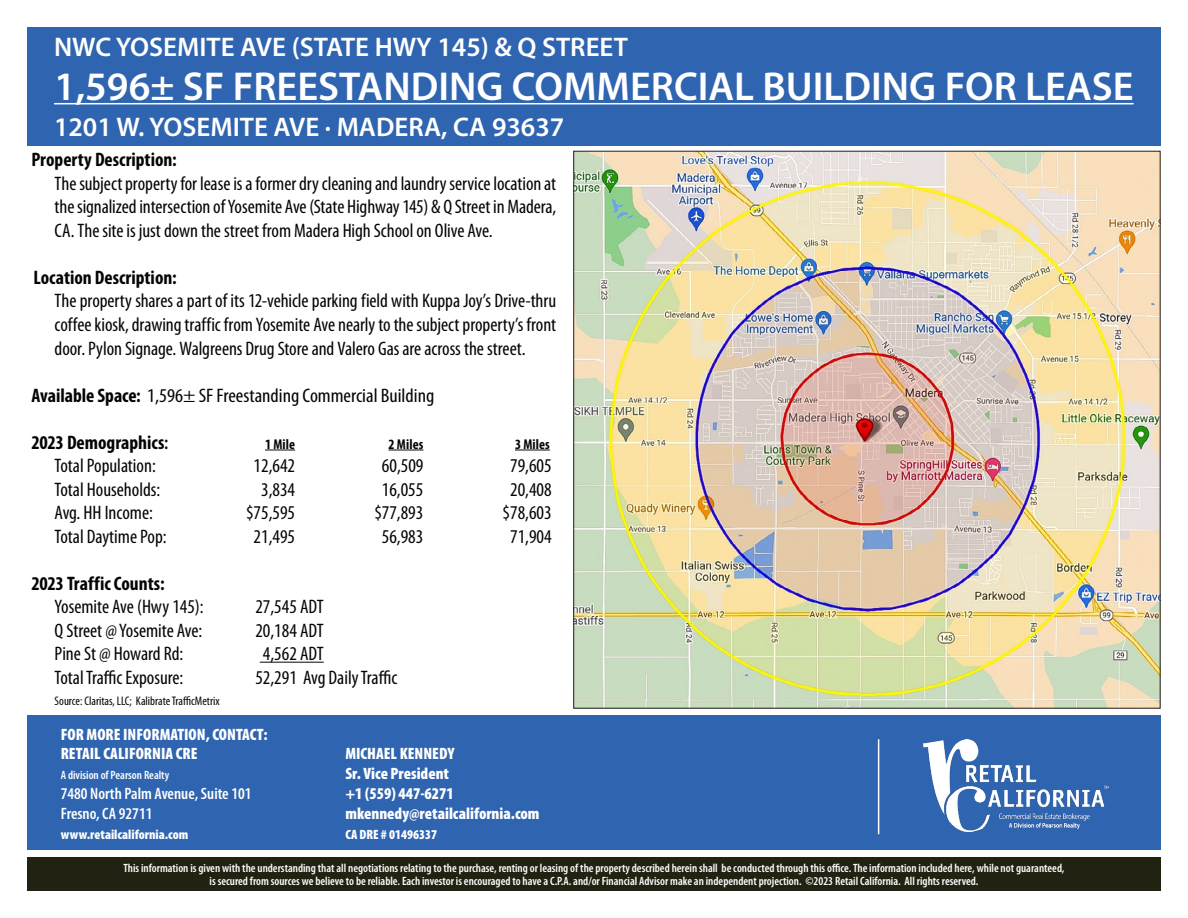
<style>
.page{position:relative;width:1188px;height:918px;background:#fff}
.page>*{position:absolute;margin:0;border:0;box-sizing:border-box;transform-origin:0 0}
.t1{font:600 40.5px "Myriad Pro";color:#fff}
.t2{font:600 27px "Myriad Pro";color:#fff}
.t3{font:condensed 19.65px/23.5px "Myriad Pro";color:#040503;text-align:justify}
.Summary_Page_Header{font:700 condensed 19.65px "Myriad Pro";color:#040503}
.t4{font:condensed 19.65px "Myriad Pro";color:#040503;scale:1.06 1}
.t5{font:900 condensed 16.5px/19.8px "Myriad Pro";color:#fff}
.t6{font:600 condensed 16.5px/19.8px "Myriad Pro";color:#fff}
.t7{font:700 condensed 14.25px "Myriad Pro";letter-spacing:.01em;color:#040503}
.t8{font:900 condensed 13.5px "Myriad Pro";color:#fff}
.t9{font:condensed 12.45px "Myriad Pro";color:#040503}
.t10{font:600 condensed 12px/13.5px "Myriad Pro";color:#fff;text-align:center}
.s1{font-weight:700}
.s2{font-weight:600}
</style>
<div class="page">
<div style="left:27px;top:716px;width:1134px;height:134px;background:#2f64b0"></div>
<div style="left:27px;top:27px;width:1134px;height:118px;background:#2f64b0"></div>
<hr style="left:54px;top:103px;width:1080px;height:1px;background:#fff">
<img style="left:923px;top:739px;width:185px;height:92px">
<hr style="left:878px;top:739px;width:1px;height:95px;background:#fff">
<div style="left:27px;top:857px;width:1134px;height:34px;background:#222213"></div>
<hr style="left:265px;top:450px;width:30px;height:1px;background:#040503">
<hr style="left:389px;top:450px;width:34px;height:1px;background:#040503">
<hr style="left:515px;top:450px;width:35px;height:1px;background:#040503">
<hr style="left:260px;top:662px;width:64px;height:1px;background:#040503">
<img style="left:575px;top:153px;width:584px;height:554px">
<h2 class="t2" style="left:54px;top:30px;width:575px">NWC YOSEMITE AVE (STATE HWY 145) &amp; Q STREET</h2>
<h1 class="t1" style="left:54px;top:60px;width:1081px">1,596± SF FREESTANDING COMMERCIAL BUILDING FOR LEASE</h1>
<h2 class="t2" style="left:54px;top:109px;width:512px">1201 W. YOSEMITE AVE · MADERA, CA 93637</h2>
<p class="Summary_Page_Header" style="left:31px;top:148px;width:147px">Property Description:</p>
<p class="t3" style="left:55px;top:171px;width:503px">The subject property for lease is a former dry cleaning and laundry service location at the signalized intersection of Yosemite Ave (State Highway 145) &amp; Q Street in Madera, CA. The site is just down the street from Madera High School on Olive Ave.</p>
<p class="Summary_Page_Header" style="left:34px;top:265px;width:145px">Location Description:</p>
<p class="t3" style="left:55px;top:289px;width:503px">The property shares a part of its 12-vehicle parking field with Kuppa Joy’s Drive-thru coffee kiosk, drawing traffic from Yosemite Ave nearly to the subject property’s front door. Pylon Signage. Walgreens Drug Store and Valero Gas are across the street.</p>
<p class="t4" style="left:31px;top:383px;width:382px"><span class="s1">Available Space:</span> 1,596± SF Freestanding Commercial Building</p>
<p class="Summary_Page_Header" style="left:31px;top:430px;width:139px">2023 Demographics<span class="s2">:</span></p>
<p class="t7" style="left:265px;top:435px;width:32px">1 Mile</p>
<p class="t7" style="left:389px;top:435px;width:36px">2 Miles</p>
<p class="t7" style="left:515px;top:435px;width:36px">3 Miles</p>
<p class="t3" style="left:55px;top:454px;width:103px">Total Population:</p>
<p class="t3" style="left:254px;top:454px;width:43px">12,642</p>
<p class="t3" style="left:382px;top:454px;width:43px">60,509</p>
<p class="t3" style="left:510px;top:454px;width:43px">79,605</p>
<p class="t3" style="left:55px;top:477px;width:107px">Total Households:</p>
<p class="t3" style="left:261px;top:477px;width:35px">3,834</p>
<p class="t3" style="left:382px;top:477px;width:43px">16,055</p>
<p class="t3" style="left:510px;top:477px;width:43px">20,408</p>
<p class="t3" style="left:55px;top:501px;width:100px">Avg. HH Income:</p>
<p class="t3" style="left:246px;top:501px;width:51px">$75,595</p>
<p class="t3" style="left:374px;top:501px;width:51px">$77,893</p>
<p class="t3" style="left:503px;top:501px;width:51px">$78,603</p>
<p class="t3" style="left:55px;top:524px;width:114px">Total Daytime Pop:</p>
<p class="t3" style="left:254px;top:524px;width:43px">21,495</p>
<p class="t3" style="left:382px;top:524px;width:43px">56,983</p>
<p class="t3" style="left:510px;top:524px;width:43px">71,904</p>
<p class="Summary_Page_Header" style="left:31px;top:571px;width:135px">2023 Traffic Counts:</p>
<p class="t3" style="left:55px;top:595px;width:151px">Yosemite Ave (Hwy 145):</p>
<p class="t3" style="left:255px;top:595px;width:70px">27,545 ADT</p>
<p class="t3" style="left:55px;top:618px;width:149px">Q Street @ Yosemite Ave:</p>
<p class="t3" style="left:255px;top:618px;width:70px">20,184 ADT</p>
<p class="t3" style="left:55px;top:642px;width:130px">Pine St @ Howard Rd:</p>
<p class="t3" style="left:263px;top:642px;width:62px">4,562 ADT</p>
<p class="t3" style="left:55px;top:665px;width:130px">Total Traffic Exposure:</p>
<p class="t3" style="left:255px;top:665px;width:143px">52,291 Avg Daily Traffic</p>
<p class="t9" style="left:55px;top:693px;width:167px">Source: Claritas, LLC; Kalibrate TrafficMetrix</p>
<p class="t5" style="left:61px;top:724px;width:208px">FOR MORE INFORMATION, CONTACT:<br>RETAIL CALIFORNIA CRE</p>
<p class="t10" style="left:61px;top:768px;width:110px">A division of Pearson Realty</p>
<p class="t6" style="left:61px;top:783px;width:192px">7480 North Palm Avenue, Suite 101<br>Fresno, CA 92711</p>
<p class="t8" style="left:61px;top:826px;width:129px">www.retailcalifornia.com</p>
<p class="t5" style="left:345px;top:744px;width:196px">MICHAEL KENNEDY<br>Sr. Vice President<br>+1 (559) 447-6271 mkennedy@retailcalifornia.com</p>
<p class="t8" style="left:345px;top:826px;width:93px">CA DRE # 01496337</p>
<p class="t10" style="left:123px;top:861px;width:943px">This information is given with the understanding that all negotiations relating to the purchase, renting or leasing of the property described herein shall be conducted through this office. The information included here, while not guaranteed, is secured from sources we believe to be reliable. Each investor is encouraged to have a C.P.A. and/or Financial Advisor make an independent projection. ©2023 Retail California. All rights reserved.</p>
</div>
